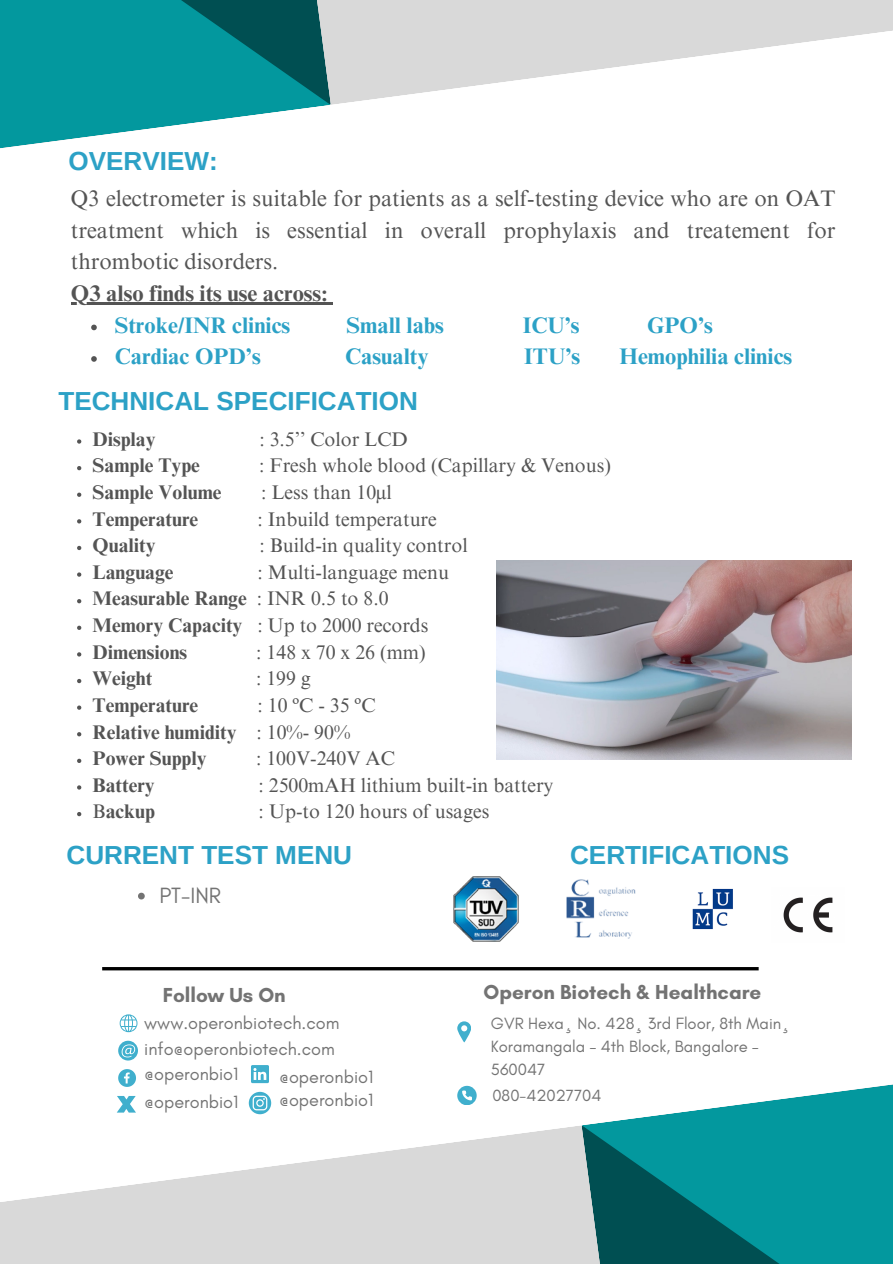
<style>
.page{position:relative;width:893px;height:1264px;background:#fff}
.page>*{position:absolute;margin:0;border:0;box-sizing:border-box;transform-origin:0 0}
.t1{font:700 26.1px "Arimo";color:#2ca1c6}
.t2{font:22.5px/31.5px "Times NRMT Pro";color:#545454;text-align:justify}
.t3{font:700 22.5px "Times NRMT Pro";color:#2ca1c6}
.t4{font:700 22.5px/31.5px "Times NRMT Pro";color:#545454;text-align:center}
.t5{font:22.5px "Glacial Indifference";color:#737373}
.t6{font:700 20.7px "Glacial Indifference";color:#737373}
.t7{font:19.8px "Times NRMT Pro";color:#545454}
.t8{font:700 19.8px "Times NRMT Pro";color:#545454}
.t9{font:18px "Glacial Indifference";color:#737373}
.t10{font:16.65px/23.1px "Glacial Indifference";color:#737373}
.t11{font:16.5px "Glacial Indifference";color:#737373}
.s1{color:#2ca1c6}
.s2{font-weight:400}
.s3{font-weight:700}
</style>
<div class="page">
<svg style="left:0;top:1060px;width:581px;height:203px"></svg>
<svg style="left:581px;top:1084px;width:311px;height:179px;background:#25959a"></svg>
<img style="left:453px;top:876px;width:66px;height:66px">
<img style="left:566px;top:879px;width:70px;height:60px">
<img style="left:692px;top:888px;width:41px;height:42px">
<img style="left:783px;top:897px;width:50px;height:36px">
<svg style="left:331px;top:0;width:561px;height:105px;fill:#d9d9d9"></svg>
<svg style="left:0;top:0;width:331px;height:149px;background:#2b9da2"></svg>
<img style="left:496px;top:560px;width:355px;height:199px">
<svg style="left:77px;top:439px;width:4px;height:4px"></svg>
<svg style="left:77px;top:466px;width:4px;height:4px"></svg>
<svg style="left:77px;top:492px;width:4px;height:5px"></svg>
<svg style="left:77px;top:519px;width:4px;height:4px"></svg>
<svg style="left:77px;top:546px;width:4px;height:4px"></svg>
<svg style="left:77px;top:572px;width:4px;height:4px"></svg>
<svg style="left:77px;top:599px;width:4px;height:4px"></svg>
<svg style="left:77px;top:625px;width:4px;height:5px"></svg>
<svg style="left:77px;top:652px;width:4px;height:4px"></svg>
<svg style="left:77px;top:679px;width:4px;height:4px"></svg>
<svg style="left:77px;top:705px;width:4px;height:4px"></svg>
<svg style="left:77px;top:732px;width:4px;height:4px"></svg>
<svg style="left:77px;top:758px;width:4px;height:5px"></svg>
<svg style="left:77px;top:785px;width:4px;height:4px"></svg>
<svg style="left:77px;top:812px;width:4px;height:4px"></svg>
<hr style="left:71px;top:302px;width:256px;height:2px;background:#545454">
<svg style="left:327px;top:302px;width:6px;height:2px"></svg>
<svg style="left:91px;top:324px;width:6px;height:6px"></svg>
<svg style="left:91px;top:356px;width:6px;height:6px"></svg>
<svg style="left:138px;top:892px;width:7px;height:7px"></svg>
<hr style="left:102px;top:967px;width:656px;height:3px;background:#000">
<svg style="left:457px;top:1021px;width:13px;height:21px"></svg>
<svg style="left:457px;top:1085px;width:19px;height:19px"></svg>
<svg style="left:118px;top:1040px;width:20px;height:20px"></svg>
<svg style="left:120px;top:1014px;width:17px;height:18px"></svg>
<svg style="left:118px;top:1069px;width:18px;height:17px"></svg>
<svg style="left:117px;top:1095px;width:19px;height:17px"></svg>
<svg style="left:249px;top:1091px;width:22px;height:23px"></svg>
<svg style="left:251px;top:1065px;width:18px;height:18px"></svg>
<h1 class="t1" style="left:68px;top:146px;width:151px">OVERVIEW:</h1>
<h1 class="t2" style="left:71px;top:186px;width:766px">Q3 electrometer is suitable for patients as a self-testing device who are on OAT treatment which is essential in overall prophylaxis and treatement for thrombotic disorders.</h1>
<p class="t4" style="left:71px;top:280px;width:258px">Q3 also finds its use across:<br><span class="s1">Stroke/INR clinics</span></p>
<p class="t3" style="left:346px;top:316px;width:99px">Small labs</p>
<p class="t3" style="left:522px;top:316px;width:58px">ICU’s</p>
<p class="t3" style="left:647px;top:316px;width:67px">GPO’s</p>
<p class="t3" style="left:115px;top:348px;width:147px">Cardiac OPD’s</p>
<p class="t3" style="left:345px;top:348px;width:85px">Casualty</p>
<p class="t3" style="left:524px;top:348px;width:57px">ITU’s</p>
<p class="t3" style="left:619px;top:348px;width:174px">Hemophilia clinics</p>
<p class="t1" style="left:58px;top:386px;width:361px">TECHNICAL SPECIFICATION</p>
<p class="t8" style="left:92px;top:431px;width:65px">Display</p>
<p class="t7" style="left:259px;top:431px;width:150px">: 3.5’’ Color LCD</p>
<p class="t8" style="left:92px;top:458px;width:109px">Sample Type</p>
<p class="t7" style="left:259px;top:458px;width:353px">: Fresh whole blood (Capillary &amp; Venous)</p>
<p class="t8" style="left:92px;top:485px;width:130px">Sample Volume</p>
<p class="t7" style="left:261px;top:485px;width:132px">: Less than 10µl</p>
<p class="t8" style="left:92px;top:511px;width:107px">Temperature</p>
<p class="t7" style="left:257px;top:511px;width:181px">: Inbuild temperature</p>
<p class="t8" style="left:92px;top:538px;width:65px">Quality</p>
<p class="t7" style="left:259px;top:538px;width:210px">: Build-in quality control</p>
<p class="t8" style="left:92px;top:564px;width:83px">Language</p>
<p class="t7" style="left:257px;top:564px;width:193px">: Multi-language menu</p>
<p class="t8" style="left:92px;top:591px;width:297px">Measurable Range <span class="s2">: INR 0.5 to 8.0</span></p>
<p class="t7" style="left:92px;top:618px;width:337px"><span class="s3">Memory Capacity</span> : Up to 2000 records</p>
<p class="t8" style="left:92px;top:644px;width:96px">Dimensions</p>
<p class="t7" style="left:256px;top:644px;width:171px">: 148 x 70 x 26 (mm)</p>
<p class="t8" style="left:92px;top:671px;width:61px">Weight</p>
<p class="t7" style="left:256px;top:671px;width:56px">: 199 g</p>
<p class="t8" style="left:92px;top:697px;width:107px">Temperature</p>
<p class="t7" style="left:257px;top:697px;width:120px">:10ºC-35ºC</p>
<p class="t8" style="left:92px;top:724px;width:259px">Relative humidity <span class="s2">: 10%- 90%</span></p>
<p class="t8" style="left:92px;top:751px;width:116px">Power Supply</p>
<p class="t7" style="left:256px;top:751px;width:140px">: 100V-240V AC</p>
<p class="t8" style="left:92px;top:777px;width:64px">Battery</p>
<p class="t7" style="left:258px;top:777px;width:296px">: 2500mAH lithium built-in battery</p>
<p class="t8" style="left:92px;top:804px;width:64px"><span class="s2">B</span>ackup</p>
<p class="t7" style="left:258px;top:804px;width:232px">: Up-to 120 hours of usages</p>
<p class="t1" style="left:66px;top:840px;width:287px">CURRENT TEST MENU</p>
<p class="t5" style="left:159px;top:881px;width:63px">PT-INR</p>
<h1 class="t1" style="left:570px;top:840px;width:220px">CERTIFICATIONS</h1>
<p class="t6" style="left:163px;top:981px;width:125px">Follow Us On</p>
<h4 class="t6" style="left:483px;top:979px;width:279px">Operon Biotech &amp; Healthcare</h4>
<p class="t9" style="left:144px;top:1037px;width:192px">info@operonbiotech.com</p>
<p class="t9" style="left:144px;top:1011px;width:197px">www.operonbiotech.com</p>
<h4 class="t9" style="left:144px;top:1063px;width:96px">@operonbio1</h4>
<p class="t9" style="left:279px;top:1065px;width:96px">@operonbio1</p>
<p class="t9" style="left:144px;top:1091px;width:96px">@operonbio1</p>
<h4 class="t9" style="left:279px;top:1088px;width:96px">@operonbio1</h4>
<h2 class="t10" style="left:491px;top:1011px;width:301px">GVR Hexa¸ No. 428¸ 3rd Floor, 8th Main¸<br>Koramangala – 4th Block, Bangalore –<br>560047</h2>
<h2 class="t11" style="left:492px;top:1085px;width:111px">080-42027704</h2>
</div>
